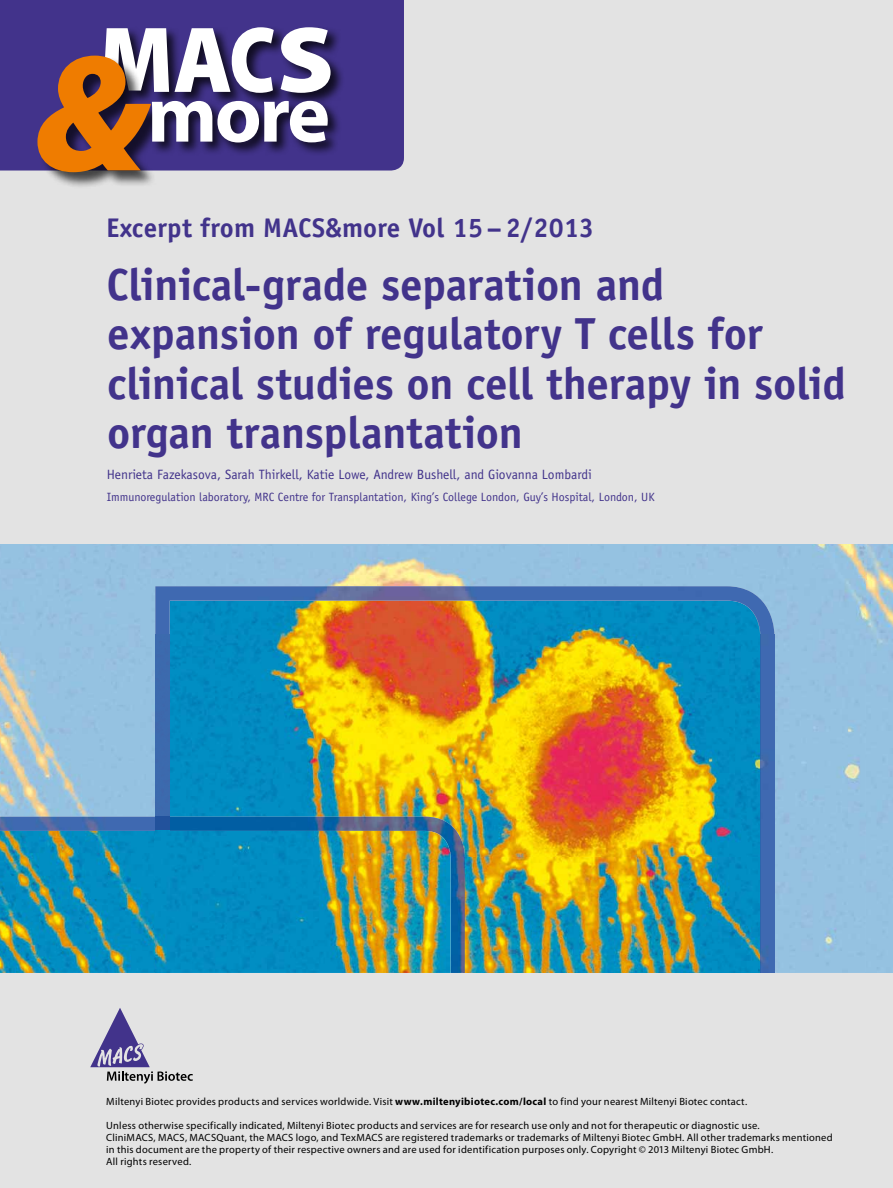
<style>
.page{position:relative;width:893px;height:1188px;background:#e3e3e3}
.page>*{position:absolute;margin:0;border:0;box-sizing:border-box;transform-origin:0 0}
.t1{font:700 45px/49.5px "Officina Sans Std";letter-spacing:-.005em;color:#42338b}
.t2{font:700 27px "Officina Sans Std";letter-spacing:.01em;color:#42338b}
.t3{font:13.5px "Officina Sans Std";color:#42338b}
.t4{font:12px "Officina Sans Std";color:#42338b}
.t5{font:10.5px/12px "Myriad Pro";letter-spacing:.025em;color:#000}
.s1{font-weight:700}
</style>
<div class="page">
<div style="left:0;top:0;width:404px;height:171px;background:#42338b"></div>
<svg style="left:90px;top:1008px;width:103px;height:76px"></svg>
<div style="left:102px;top:25px;width:243px;height:82px;background:#000;opacity:.75"></div>
<div style="left:38px;top:56px;width:129px;height:133px;background:#000;opacity:.7"></div>
<div style="left:150px;top:99px;width:192px;height:58px;background:#000;opacity:.75"></div>
<svg style="left:37px;top:27px;width:294px;height:145px;background:#917682"></svg>
<img style="left:866px;top:544px;width:27px;height:429px">
<img style="left:0;top:544px;width:866px;height:34px">
<img style="left:0;top:578px;width:176px;height:239px">
<img style="left:176px;top:578px;width:690px;height:51px">
<div style="left:774px;top:629px;width:92px;height:344px;background:#95c2e1"></div>
<img style="left:170px;top:635px;width:577px;height:222px">
<img style="left:465px;top:857px;width:282px;height:116px">
<img style="left:155px;top:586px;width:619px;height:49px">
<div style="left:155px;top:635px;width:15px;height:182px;background:#3c6aad"></div>
<img style="left:760px;top:635px;width:14px;height:338px">
<img style="left:747px;top:606px;width:13px;height:367px">
<img style="left:0;top:817px;width:465px;height:156px">
<img style="left:155px;top:832px;width:15px;height:141px">
<img style="left:0;top:831px;width:155px;height:1px">
<img style="left:170px;top:831px;width:281px;height:142px">
<svg style="left:155px;top:831px;width:15px;height:1px"></svg>
<h2 class="t2" style="left:106px;top:211px;width:489px">Excerpt from MACS&amp;more Vol 15 – 2/2013</h2>
<h1 class="t1" style="left:106px;top:259px;width:741px">Clinical-grade separation and expansion of regulatory T cells for clinical studies on cell therapy in solid organ transplantation</h1>
<p class="t3" style="left:107px;top:466px;width:487px">Henrieta Fazekasova, Sarah Thirkell, Katie Lowe, Andrew Bushell, and Giovanna Lombardi</p>
<p class="t4" style="left:107px;top:490px;width:549px">Immunoregulation laboratory, MRC Centre for Transplantation, King’s College London, Guy’s Hospital, London, UK</p>
<p class="t5" style="left:106px;top:1096px;width:642px">Miltenyi Biotec provides products and services worldwide. Visit <span class="s1">www.miltenyibiotec.com/local</span> to find your nearest Miltenyi Biotec contact.</p>
<p class="t5" style="left:106px;top:1120px;width:728px">Unless otherwise specifically indicated, Miltenyi Biotec products and services are for research use only and not for therapeutic or diagnostic use.<br>CliniMACS, MACS, MACSQuant, the MACS logo, and TexMACS are registered trademarks or trademarks of Miltenyi Biotec GmbH. All other trademarks mentioned in this document are the property of their respective owners and are used for identification purposes only. Copyright © 2013 Miltenyi Biotec GmbH.<br>All rights reserved.</p>
</div>
